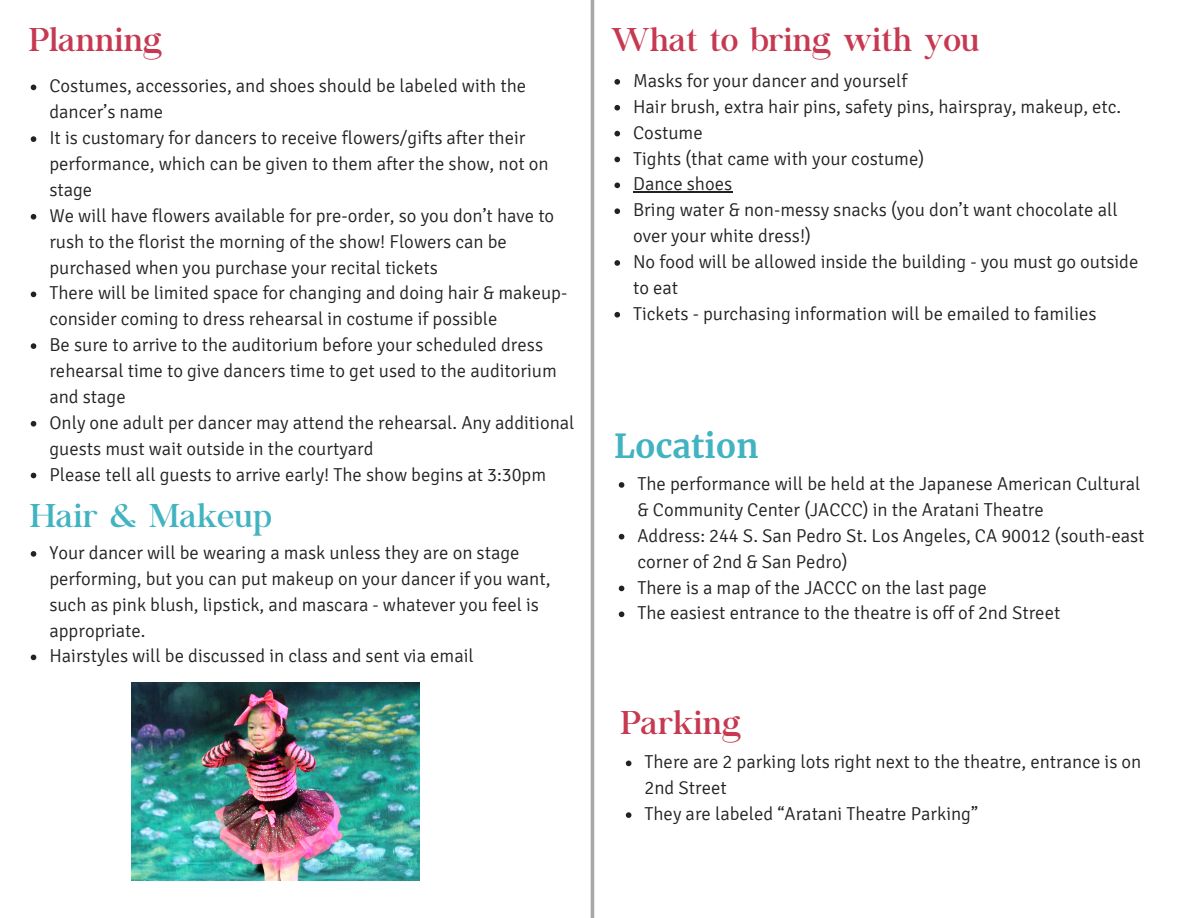
<style>
.page{position:relative;width:1188px;height:918px;background:#fff}
.page>*{position:absolute;margin:0;border:0;box-sizing:border-box;transform-origin:0 0}
.t1{font:32.7px "Chapaza";color:#c63951}
.t2{font:32.7px "Chapaza";color:#42b3c1}
.t3{font:700 32.7px "Merriweather";color:#42b3c1}
.t4{font:300 18.75px/25.8px "Signika";color:#222}
</style>
<div class="page">
<svg style="left:590px;top:0;width:5px;height:918px;background:#c0c0c0"></svg>
<svg style="left:31px;top:551px;width:5px;height:6px"></svg>
<svg style="left:31px;top:655px;width:5px;height:5px"></svg>
<svg style="left:614px;top:79px;width:6px;height:6px"></svg>
<svg style="left:614px;top:105px;width:6px;height:6px"></svg>
<svg style="left:614px;top:131px;width:6px;height:5px"></svg>
<svg style="left:614px;top:157px;width:6px;height:5px"></svg>
<svg style="left:614px;top:183px;width:6px;height:5px"></svg>
<hr style="left:633px;top:192px;width:99px;height:1px;background:#222">
<svg style="left:614px;top:208px;width:6px;height:6px"></svg>
<svg style="left:614px;top:260px;width:6px;height:6px"></svg>
<svg style="left:614px;top:312px;width:6px;height:6px"></svg>
<svg style="left:619px;top:482px;width:5px;height:6px"></svg>
<svg style="left:619px;top:534px;width:5px;height:6px"></svg>
<svg style="left:619px;top:586px;width:5px;height:5px"></svg>
<svg style="left:619px;top:612px;width:5px;height:5px"></svg>
<svg style="left:626px;top:761px;width:5px;height:5px"></svg>
<svg style="left:626px;top:812px;width:5px;height:6px"></svg>
<svg style="left:31px;top:85px;width:5px;height:5px"></svg>
<svg style="left:31px;top:136px;width:5px;height:6px"></svg>
<svg style="left:31px;top:214px;width:5px;height:6px"></svg>
<svg style="left:31px;top:292px;width:5px;height:5px"></svg>
<svg style="left:31px;top:343px;width:5px;height:6px"></svg>
<svg style="left:31px;top:421px;width:5px;height:6px"></svg>
<svg style="left:31px;top:473px;width:5px;height:5px"></svg>
<img style="left:132px;top:683px;width:288px;height:198px">
<p class="t1" style="left:29px;top:28px;width:135px">Planning</p>
<p class="t4" style="left:49px;top:73px;width:478px">Costumes, accessories, and shoes should be labeled with the dancer’s name</p>
<p class="t4" style="left:49px;top:125px;width:501px">It is customary for dancers to receive flowers/gifts after their performance, which can be given to them after the show, not on stage</p>
<p class="t4" style="left:49px;top:203px;width:506px">We will have flowers available for pre-order, so you don’t have to rush to the florist the morning of the show! Flowers can be purchased when you purchase your recital tickets</p>
<p class="t4" style="left:49px;top:280px;width:519px">There will be limited space for changing and doing hair &amp; makeup&shy;consider coming to dress rehearsal in costume if possible</p>
<p class="t4" style="left:49px;top:332px;width:509px">Be sure to arrive to the auditorium before your scheduled dress rehearsal time to give dancers time to get used to the auditorium and stage</p>
<p class="t4" style="left:49px;top:410px;width:527px">Only one adult per dancer may attend the rehearsal. Any additional guests must wait outside in the courtyard</p>
<p class="t4" style="left:49px;top:462px;width:498px">Please tell all guests to arrive early! The show begins at 3:30pm</p>
<p class="t2" style="left:30px;top:503px;width:243px">Hair &amp; Makeup</p>
<p class="t4" style="left:49px;top:540px;width:503px">Your dancer will be wearing a mask unless they are on stage performing, but you can put makeup on your dancer if you want, such as pink blush, lipstick, and mascara - whatever you feel is appropriate.</p>
<p class="t4" style="left:49px;top:643px;width:426px">Hairstyles will be discussed in class and sent via email</p>
<p class="t1" style="left:611px;top:28px;width:370px">What to bring with you</p>
<p class="t4" style="left:633px;top:68px;width:276px">Masks for your dancer and yourself</p>
<p class="t4" style="left:633px;top:94px;width:490px">Hair brush, extra hair pins, safety pins, hairspray, makeup, etc.</p>
<p class="t4" style="left:633px;top:120px;width:71px">Costume</p>
<p class="t4" style="left:633px;top:146px;width:293px">Tights (that came with your costume)</p>
<p class="t4" style="left:633px;top:171px;width:101px">Dance shoes</p>
<p class="t4" style="left:633px;top:197px;width:486px">Bring water &amp; non-messy snacks (you don’t want chocolate all over your white dress!)</p>
<p class="t4" style="left:633px;top:249px;width:507px">No food will be allowed inside the building - you must go outside to eat</p>
<p class="t4" style="left:633px;top:301px;width:465px">Tickets - purchasing information will be emailed to families</p>
<p class="t3" style="left:614px;top:426px;width:146px">Location</p>
<p class="t4" style="left:637px;top:471px;width:505px">The performance will be held at the Japanese American Cultural &amp; Community Center (JACCC) in the Aratani Theatre</p>
<p class="t4" style="left:637px;top:523px;width:509px">Address: 244 S. San Pedro St. Los Angeles, CA 90012 (south-east corner of 2nd &amp; San Pedro)</p>
<p class="t4" style="left:637px;top:575px;width:351px">There is a map of the JACCC on the last page</p>
<p class="t4" style="left:637px;top:600px;width:424px">The easiest entrance to the theatre is off of 2nd Street</p>
<p class="t1" style="left:620px;top:711px;width:123px">Parking</p>
<p class="t4" style="left:644px;top:749px;width:498px">There are 2 parking lots right next to the theatre, entrance is on<br>2nd Street</p>
<p class="t4" style="left:644px;top:801px;width:335px">They are labeled “Aratani Theatre Parking”</p>
</div>
